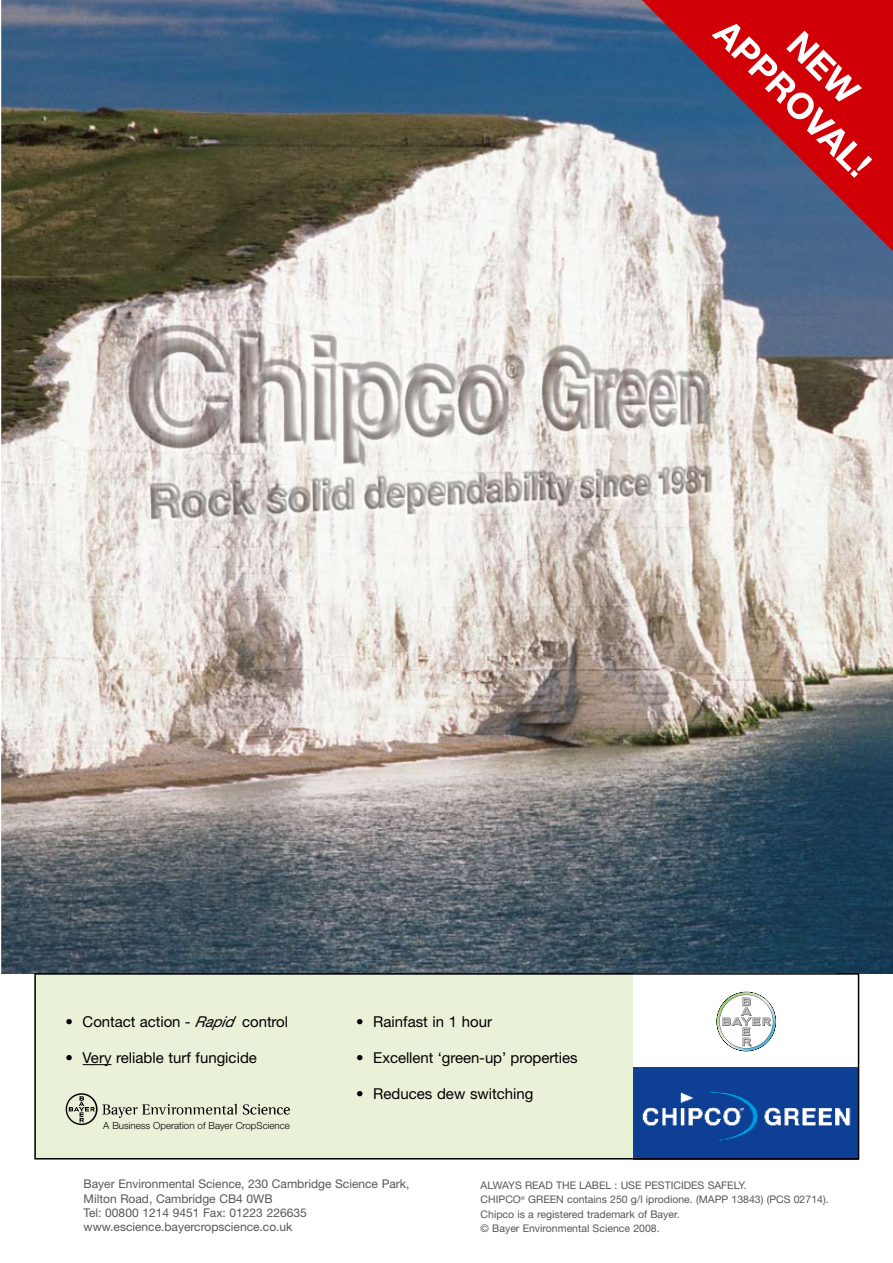
<style>
.page{position:relative;width:893px;height:1263px;background:#fff}
.page>*{position:absolute;margin:0;border:0;box-sizing:border-box;transform-origin:0 0}
.t1{font:700 36px/43.2px "Helvetica Neue";color:#fff;text-align:center}
.t2{font:15px "Helvetica Neue";color:#000}
.t3{font:12px/14.4px "Helvetica Neue";color:#565655}
.t4{font:10.5px/14.2px "Helvetica Neue";color:#565655}
.t5{font:300 9.75px "Helvetica Neue";color:#000}
.s1{font-style:italic}
</style>
<div class="page">
<img style="left:1px;top:0;width:892px;height:1160px">
<h1 class="t1" style="left:767px;top:-20px;width:205px;rotate:45deg">NEW<br>APPROVAL!</h1>
<h2 class="t2" style="left:66px;top:1013px;width:224px">• Contact action - <span class="s1">Rapid</span> control</h2>
<h2 class="t2" style="left:66px;top:1049px;width:193px">• Very reliable turf fungicide</h2>
<p class="t5" style="left:103px;top:1120px;width:188px">A Business Operation of Bayer CropScience</p>
<h2 class="t2" style="left:356px;top:1013px;width:137px">• Rainfast in 1 hour</h2>
<h2 class="t2" style="left:356px;top:1049px;width:223px">• Excellent ‘green-up’ properties</h2>
<h2 class="t2" style="left:356px;top:1085px;width:179px">• Reduces dew switching</h2>
<p class="t3" style="left:84px;top:1176px;width:327px">Bayer Environmental Science, 230 Cambridge Science Park, Milton Road, Cambridge CB4 0WB<br>Tel: 00800 1214 9451 Fax: 01223 226635 www.escience.bayercropscience.co.uk</p>
<p class="t4" style="left:481px;top:1178px;width:349px">ALWAYS READ THE LABEL : USE PESTICIDES SAFELY.<br>CHIPCO<sup>®</sup> GREEN contains 250 g/l iprodione. (MAPP 13843) (PCS 02714).<br>Chipco is a registered trademark of Bayer.<br>© Bayer Environmental Science 2008.</p>
</div>
